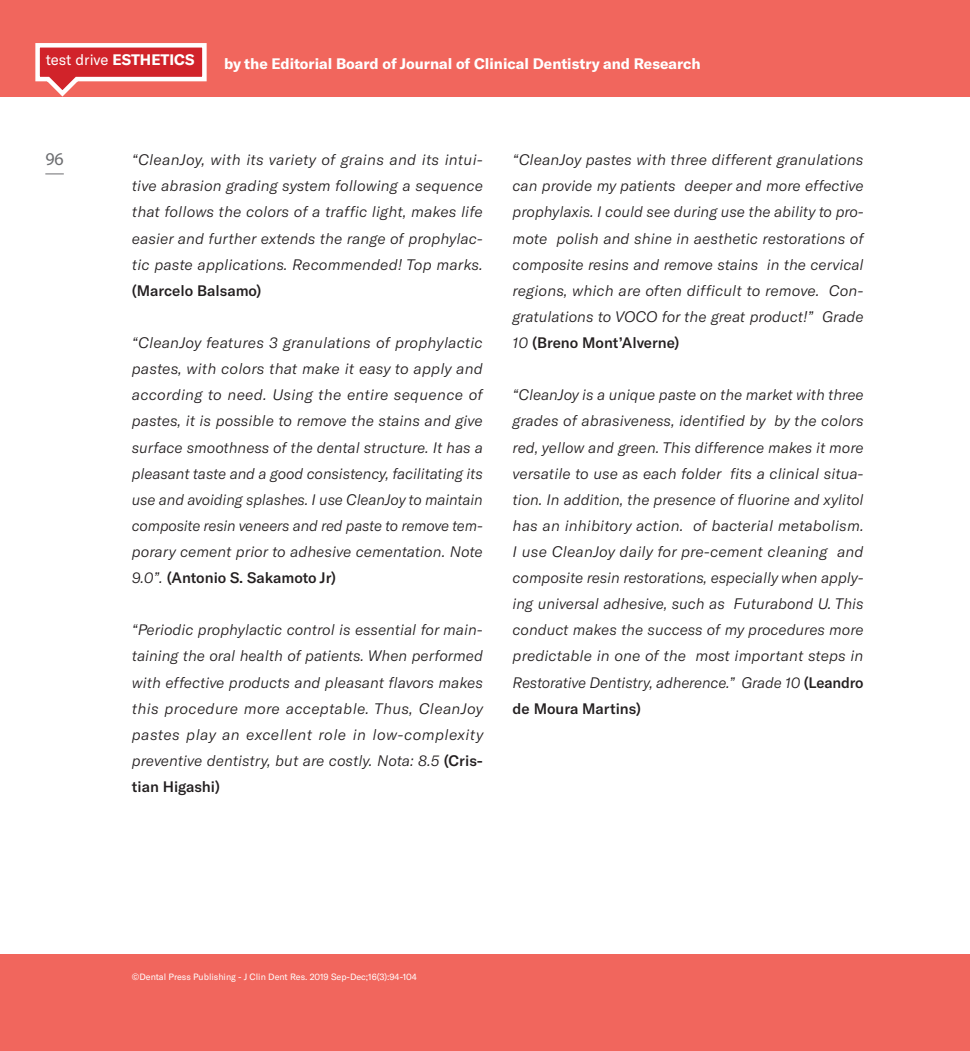
<style>
.page{position:relative;width:970px;height:1051px;background:#fff}
.page>*{position:absolute;margin:0;border:0;box-sizing:border-box;transform-origin:0 0}
.t1{font:18px "Myriad Pro";color:#6c6d70}
.t2{font:italic 300 15px/26.1px "GT America";color:#231f20;text-align:justify}
.t3{font:700 15px "GT America";color:#fff}
.t4{font:15px "GT America";color:#fff}
.t5{font:500 15px "GT America";color:#231f20}
.t6{font:9px "GT America";color:#fff}
.s1{font-weight:700}
.s2{font-weight:500;font-style:normal}
</style>
<div class="page">
<div style="left:0;top:0;width:969px;height:96px;background:#f1665d"></div>
<div style="left:0;top:954px;width:969px;height:96px;background:#f1665d"></div>
<svg style="left:33px;top:43px;width:176px;height:54px"></svg>
<svg style="left:45px;top:173px;width:19px;height:1px"></svg>
<p class="t4" style="left:46px;top:51px;width:150px">test drive <span class="s1">ESTHETICS</span></p>
<p class="t3" style="left:224px;top:54px;width:478px">by the Editorial Board of Journal of Clinical Dentistry and Research</p>
<p class="t1" style="left:45px;top:148px;width:20px">96</p>
<p class="t2" style="left:132px;top:147px;width:352px">“CleanJoy, with its variety of grains and its intui&shy;tive abrasion grading system following a sequence that follows the colors of a traffic light, makes life easier and further extends the range of prophylac&shy;tic paste applications. Recommended! Top marks.</p>
<p class="t5" style="left:132px;top:281px;width:131px">(Marcelo Balsamo)</p>
<p class="t2" style="left:132px;top:329px;width:352px">“CleanJoy features 3 granulations of prophylactic pastes, with colors that make it easy to apply and according to need. Using the entire sequence of pastes, it is possible to remove the stains and give surface smoothness of the dental structure. It has a pleasant taste and a good consistency, facilitating its use and avoiding splashes. I use CleanJoy to maintain composite resin veneers and red paste to remove tem&shy;porary cement prior to adhesive cementation. Note 9.0”. <span class="s2">(Antonio S. Sakamoto Jr)</span></p>
<p class="t2" style="left:132px;top:617px;width:353px">“Periodic prophylactic control is essential for main&shy;taining the oral health of patients. When performed with effective products and pleasant flavors makes this procedure more acceptable. Thus, CleanJoy pastes play an excellent role in low-complexity preventive dentistry, but are costly. Nota: 8.5 <span class="s2">(Cris&shy;tian Higashi)</span></p>
<p class="t2" style="left:512px;top:147px;width:352px">“CleanJoy pastes with three different granulations can provide my patients deeper and more effective prophylaxis. I could see during use the ability to pro&shy;mote polish and shine in aesthetic restorations of composite resins and remove stains in the cervical regions, which are often difficult to remove. Con&shy;gratulations to VOCO for the great product!” Grade 10 <span class="s2">(Breno Mont’Alverne)</span></p>
<p class="t2" style="left:512px;top:382px;width:352px">“CleanJoy is a unique paste on the market with three grades of abrasiveness, identified by by the colors red, yellow and green. This difference makes it more versatile to use as each folder fits a clinical situa&shy;tion. In addition, the presence of fluorine and xylitol has an inhibitory action. of bacterial metabolism.<br>I use CleanJoy daily for pre-cement cleaning and composite resin restorations, especially when apply&shy;ing universal adhesive, such as Futurabond U. This conduct makes the success of my procedures more predictable in one of the most important steps in Restorative Dentistry, adherence.” Grade 10 <span class="s2">(Leandro de Moura Martins)</span></p>
<p class="t6" style="left:132px;top:971px;width:286px">©Dental Press Publishing - J Clin Dent Res. 2019 Sep-Dec;16(3):94-104</p>
</div>
